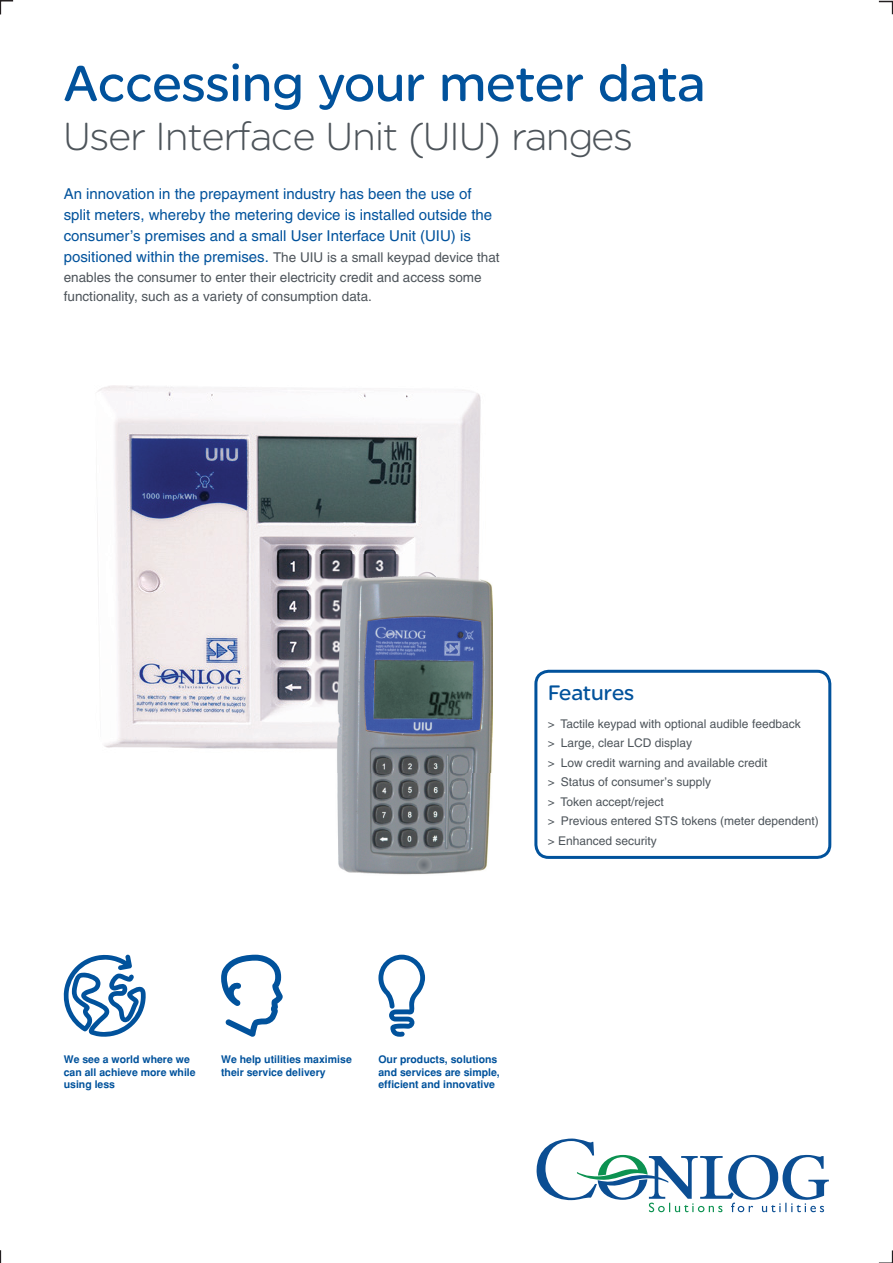
<style>
.page{position:relative;width:893px;height:1263px;background:#fff}
.page>*{position:absolute;margin:0;border:0;box-sizing:border-box;transform-origin:0 0}
.t1{font:54px "SE Optimist";color:#01529c}
.t2{font:300 42px "SE Optimist";color:#4d545a}
.Paragraph_Style_1{font:22.5px "SE Optimist";color:#01529c}
.t3{font:15px/21px "Helvetica";color:#01529c}
.t4{font:13.5px/19.5px "Helvetica";color:#4d545a}
.t5{font:12px "Helvetica";color:#4d545a}
.Paragraph_Style_1-2{font:700 10.5px/12.6px "Helvetica";color:#01529c}
.s1{font-size:15px;color:#01529c}
</style>
<div class="page">
<div style="left:534px;top:670px;width:297px;height:189px;border:3px solid #01529c;border-radius:13px"></div>
<svg style="left:63px;top:954px;width:83px;height:83px"></svg>
<svg style="left:221px;top:955px;width:62px;height:82px"></svg>
<svg style="left:378px;top:955px;width:47px;height:82px"></svg>
<svg style="left:536px;top:1138px;width:293px;height:74px"></svg>
<img style="left:97px;top:385px;width:384px;height:364px">
<img style="left:464px;top:772px;width:28px;height:101px">
<img style="left:337px;top:772px;width:127px;height:103px">
<img style="left:312px;top:554px;width:181px;height:218px">
<svg style="left:0;top:0;width:14px;height:15px"></svg>
<svg style="left:0;top:1250px;width:2px;height:13px"></svg>
<svg style="left:878px;top:0;width:15px;height:15px"></svg>
<svg style="left:878px;top:1250px;width:15px;height:13px"></svg>
<p class="t1" style="left:64px;top:53px;width:643px">Accessing your meter data</p>
<p class="t2" style="left:64px;top:114px;width:570px">User Interface Unit (UIU) ranges</p>
<p class="t3" style="left:64px;top:183px;width:430px">An innovation in the prepayment industry has been the use of split meters, whereby the metering device is installed outside the consumer’s premises and a small User Interface Unit (UIU) is</p>
<p class="t4" style="left:64px;top:248px;width:437px"><span class="s1">positioned within the premises.</span> The UIU is a small keypad device that enables the consumer to enter their electricity credit and access some functionality, such as a variety of consumption data.</p>
<p class="Paragraph_Style_1" style="left:548px;top:679px;width:87px">Features</p>
<p class="t5" style="left:548px;top:717px;width:254px">&gt; Tactile keypad with optional audible feedback</p>
<p class="t5" style="left:548px;top:736px;width:146px">&gt; Large, clear LCD display</p>
<p class="t5" style="left:548px;top:756px;width:221px">&gt; Low credit warning and available credit</p>
<p class="t5" style="left:548px;top:775px;width:165px">&gt; Status of consumer’s supply</p>
<p class="t5" style="left:548px;top:795px;width:118px">&gt; Token accept/reject</p>
<p class="t5" style="left:548px;top:814px;width:273px">&gt; Previous entered STS tokens (meter dependent)</p>
<p class="t5" style="left:548px;top:834px;width:111px">&gt; Enhanced security</p>
<p class="Paragraph_Style_1-2" style="left:64px;top:1053px;width:133px">We see a world where we can all achieve more while using less</p>
<p class="Paragraph_Style_1-2" style="left:221px;top:1053px;width:132px">We help utilities maximise their service delivery</p>
<p class="Paragraph_Style_1-2" style="left:378px;top:1053px;width:123px">Our products, solutions and services are simple, efficient and innovative</p>
</div>
